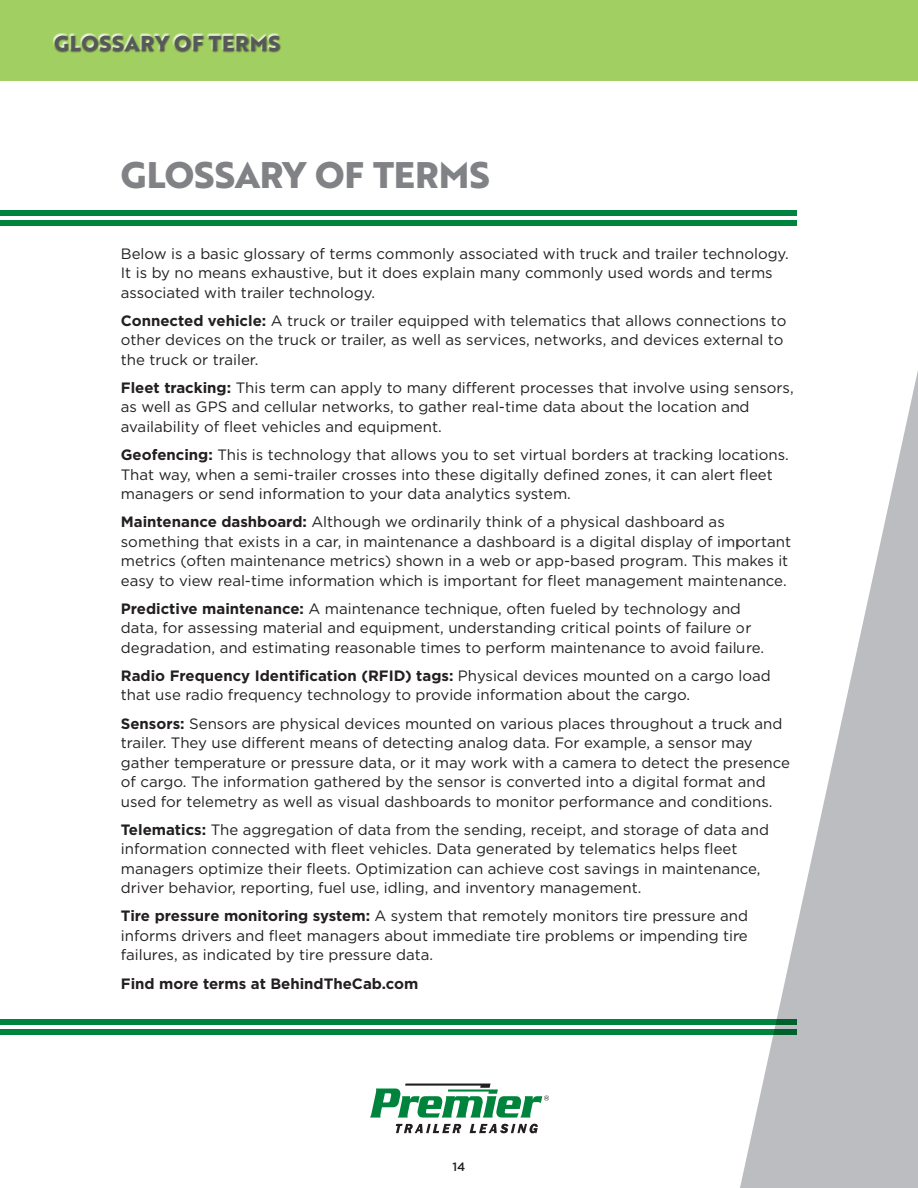
<style>
.page{position:relative;width:918px;height:1188px;background:#fff}
.page>*{position:absolute;margin:0;border:0;box-sizing:border-box;transform-origin:0 0}
.headline{font:700 36px "Brother 1816 Extra";letter-spacing:-.005em;color:#808285}
.t1{font:700 21px "Brother 1816 Extra";letter-spacing:.04em;color:#57585a}
.body_copy{font:15px/19.5px "Gotham";color:#231f20}
.body_copy-2{font:700 15px "Gotham";color:#231f20}
.body_copy-3{font:500 12px "Gotham";color:#231f20}
.s1{font-weight:700}
</style>
<div class="page">
<div style="left:0;top:0;width:918px;height:81px;background:#a2cf62"></div>
<svg style="left:396px;top:1124px;width:65px;height:9px"></svg>
<svg style="left:470px;top:1124px;width:68px;height:9px"></svg>
<svg style="left:370px;top:1084px;width:178px;height:34px"></svg>
<div style="left:0;top:1019px;width:796px;height:5px;background:#00843d"></div>
<div style="left:0;top:1029px;width:796px;height:6px;background:#00843d"></div>
<svg style="left:53px;top:33px;width:225px;height:12px"></svg>
<div style="left:54px;top:34px;width:228px;height:19px;background:#231f20;opacity:.44"></div>
<div style="left:0;top:211px;width:796px;height:5px;background:#00843d"></div>
<div style="left:0;top:221px;width:796px;height:5px;background:#00843d"></div>
<svg style="left:737px;top:371px;width:181px;height:817px"></svg>
<h2 class="t1" style="left:54px;top:27px;width:228px">GLOSSARY OF TERMS</h2>
<p class="headline" style="left:121px;top:147px;width:371px">GLOSSARY OF TERMS</p>
<p class="body_copy" style="left:121px;top:243px;width:670px">Below is a basic glossary of terms commonly associated with truck and trailer technology.<br>It is by no means exhaustive, but it does explain many commonly used words and terms associated with trailer technology.</p>
<p class="body_copy" style="left:121px;top:310px;width:667px"><span class="s1">Connected vehicle:</span> A truck or trailer equipped with telematics that allows connections to other devices on the truck or trailer, as well as services, networks, and devices external to the truck or trailer.</p>
<p class="body_copy" style="left:121px;top:378px;width:674px"><span class="s1">Fleet tracking:</span> This term can apply to many different processes that involve using sensors, as well as GPS and cellular networks, to gather real-time data about the location and availability of fleet vehicles and equipment.</p>
<p class="body_copy" style="left:121px;top:445px;width:670px"><span class="s1">Geofencing:</span> This is technology that allows you to set virtual borders at tracking locations.<br>That way, when a semi-trailer crosses into these digitally defined zones, it can alert fleet managers or send information to your data analytics system.</p>
<p class="body_copy" style="left:121px;top:512px;width:672px"><span class="s1">Maintenance dashboard:</span> Although we ordinarily think of a physical dashboard as something that exists in a car, in maintenance a dashboard is a digital display of important metrics (often maintenance metrics) shown in a web or app-based program. This makes it easy to view real-time information which is important for fleet management maintenance.</p>
<p class="body_copy" style="left:121px;top:598px;width:645px"><span class="s1">Predictive maintenance:</span> A maintenance technique, often fueled by technology and data, for assessing material and equipment, understanding critical points of failure or degradation, and estimating reasonable times to perform maintenance to avoid failure.</p>
<p class="body_copy" style="left:121px;top:666px;width:651px"><span class="s1">Radio Frequency Identification (RFID) tags:</span> Physical devices mounted on a cargo load that use radio frequency technology to provide information about the cargo.</p>
<p class="body_copy" style="left:121px;top:713px;width:671px"><span class="s1">Sensors:</span> Sensors are physical devices mounted on various places throughout a truck and trailer. They use different means of detecting analog data. For example, a sensor may gather temperature or pressure data, or it may work with a camera to detect the presence of cargo. The information gathered by the sensor is converted into a digital format and used for telemetry as well as visual dashboards to monitor performance and conditions.</p>
<p class="body_copy" style="left:121px;top:819px;width:650px"><span class="s1">Telematics:</span> The aggregation of data from the sending, receipt, and storage of data and information connected with fleet vehicles. Data generated by telematics helps fleet managers optimize their fleets. Optimization can achieve cost savings in maintenance, driver behavior, reporting, fuel use, idling, and inventory management.</p>
<p class="body_copy" style="left:121px;top:906px;width:629px;text-align:justify"><span class="s1">Tire pressure monitoring system:</span> A system that remotely monitors tire pressure and informs drivers and fleet managers about immediate tire problems or impending tire failures, as indicated by tire pressure data.</p>
<p class="body_copy-2" style="left:121px;top:973px;width:299px">Find more terms at BehindTheCab.com</p>
<p class="body_copy-3" style="left:453px;top:1159px;width:14px">14</p>
</div>
